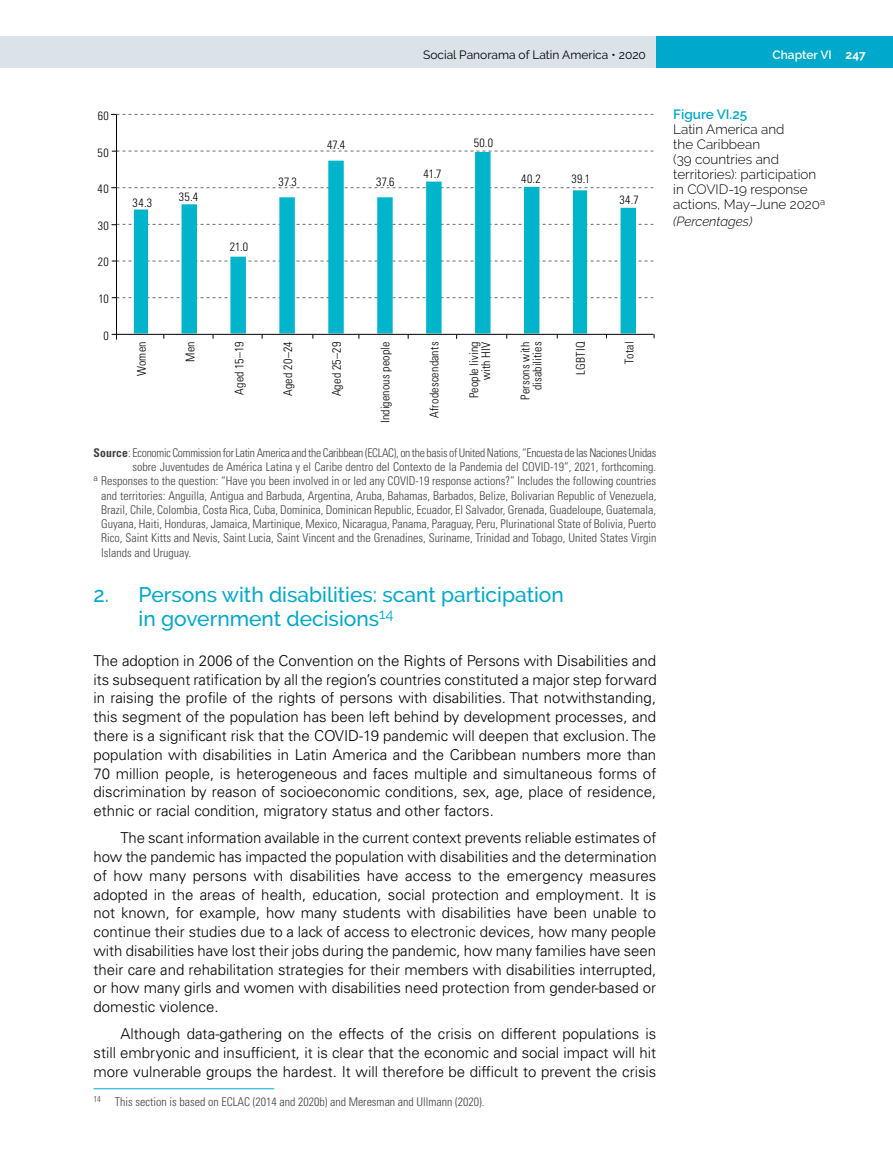
<style>
.page{position:relative;width:893px;height:1170px;background:#fff}
.page>*{position:absolute;margin:0;border:0;box-sizing:border-box;transform-origin:0 0}
.t1{font:500 21px/24px "Raleway";color:#00a8cb}
.t2{font:300 15px/18.8px "Univers LT Std";color:#000;text-align:justify}
.t3{font:300 13.5px/15px "Raleway";color:#000}
.t4{font:600 13.5px "Raleway";color:#00a8cb}
.t5{font:italic 300 13.2px "Raleway";color:#000}
.t6{font:300 condensed 12px "Univers LT Std";color:#414042}
.t7{font:300 condensed 12px/12px "Univers LT Std";letter-spacing:.015em;color:#000;text-align:right}
.t8{font:300 condensed 12px "Univers LT Std";letter-spacing:-.02em;color:#414042}
.t9{font:12px "Raleway";color:#000}
.t10{font:600 12px "Raleway";color:#fff}
.s1{font-weight:700}
</style>
<div class="page">
<div style="left:0;top:36px;width:656px;height:32px;background:#dbe3e9"></div>
<div style="left:656px;top:36px;width:237px;height:32px;background:#00a8cb"></div>
<hr style="left:116px;top:114px;width:1px;height:225px;background:#000">
<svg style="left:134px;top:152px;width:502px;height:181px"></svg>
<hr style="left:117px;top:334px;width:536px;height:1px;background:#000">
<svg style="left:112px;top:151px;width:541px;height:1px"></svg>
<svg style="left:111px;top:187px;width:542px;height:1px"></svg>
<svg style="left:111px;top:224px;width:542px;height:1px"></svg>
<svg style="left:112px;top:297px;width:541px;height:1px"></svg>
<svg style="left:112px;top:260px;width:541px;height:2px"></svg>
<svg style="left:111px;top:114px;width:542px;height:1px"></svg>
<hr style="left:94px;top:1088px;width:180px;height:1px;background:#00a8cb">
<p class="t7" style="left:98px;top:110px;width:13px">60</p>
<p class="t7" style="left:98px;top:146px;width:13px">50</p>
<p class="t7" style="left:98px;top:183px;width:13px">40</p>
<p class="t7" style="left:98px;top:219px;width:13px">30</p>
<p class="t7" style="left:98px;top:256px;width:13px">20</p>
<p class="t7" style="left:98px;top:293px;width:12px">10</p>
<p class="t7" style="left:133px;top:197px;width:21px">34.3</p>
<p class="t7" style="left:179px;top:191px;width:21px">35.4</p>
<p class="t7" style="left:230px;top:241px;width:20px">21.0</p>
<p class="t7" style="left:279px;top:176px;width:20px">37.3</p>
<p class="t7" style="left:327px;top:139px;width:20px">47.4</p>
<p class="t7" style="left:376px;top:176px;width:20px">37.6</p>
<p class="t9" style="left:423px;top:47px;width:224px">Social Panorama of Latin America • 2020</p>
<p class="t10" style="left:773px;top:47px;width:95px">Chapter VI <span class="s1">247</span></p>
<p class="t7" style="left:424px;top:167px;width:19px">41.7</p>
<p class="t7" style="left:474px;top:137px;width:21px">50.0</p>
<p class="t7" style="left:521px;top:173px;width:21px">40.2</p>
<p class="t7" style="left:571px;top:173px;width:20px">39.1</p>
<p class="t7" style="left:619px;top:193px;width:21px">34.7</p>
<p class="t4" style="left:673px;top:106px;width:75px">Figure VI.25</p>
<p class="t3" style="left:673px;top:122px;width:153px">Latin America and<br>the Caribbean<br>(39 countries and territories): participation in COVID-19 response actions, May–June 2020<sup>a</sup></p>
<p class="t5" style="left:673px;top:213px;width:81px">(Percentages)</p>
<p class="t7" style="left:103px;top:329px;width:7px">0</p>
<p class="t7" style="left:136px;top:376px;width:36px;rotate:-90deg">Women</p>
<p class="t7" style="left:184px;top:362px;width:22px;rotate:-90deg">Men</p>
<p class="t7" style="left:233px;top:395px;width:55px;rotate:-90deg">Aged 15–19</p>
<p class="t7" style="left:282px;top:396px;width:56px;rotate:-90deg">Aged 20–24</p>
<p class="t7" style="left:331px;top:396px;width:56px;rotate:-90deg">Aged 25–29</p>
<p class="t7" style="left:379px;top:423px;width:83px;rotate:-90deg">Indigenous people</p>
<p class="t7" style="left:428px;top:418px;width:78px;rotate:-90deg">Afrodescendants</p>
<p class="t7" style="left:468px;top:398px;width:58px;rotate:-90deg">People living with HIV</p>
<p class="t7" style="left:519px;top:399px;width:60px;rotate:-90deg">Persons with disabilities</p>
<p class="t7" style="left:574px;top:375px;width:35px;rotate:-90deg">LGBTIQ</p>
<p class="t7" style="left:623px;top:363px;width:24px;rotate:-90deg">Total</p>
<p class="t8" style="left:94px;top:445px;width:564px"><span class="s1">Source</span>: Economic Commission for Latin America and the Caribbean (ECLAC), on the basis of United Nations, “Encuesta de las Naciones Unidas</p>
<p class="t6" style="left:133px;top:459px;width:525px">sobre Juventudes de América Latina y el Caribe dentro del Contexto de la Pandemia del COVID-19”, 2021, forthcoming.</p>
<p class="t6" style="left:94px;top:474px;width:564px"><sup>a</sup> Responses to the question: “Have you been involved in or led any COVID-19 response actions?” Includes the following countries</p>
<p class="t6" style="left:101px;top:488px;width:557px">and territories: Anguilla, Antigua and Barbuda, Argentina, Aruba, Bahamas, Barbados, Belize, Bolivarian Republic of Venezuela,</p>
<p class="t6" style="left:101px;top:502px;width:557px">Brazil, Chile, Colombia, Costa Rica, Cuba, Dominica, Dominican Republic, Ecuador, El Salvador, Grenada, Guadeloupe, Guatemala,</p>
<p class="t6" style="left:101px;top:516px;width:557px">Guyana, Haiti, Honduras, Jamaica, Martinique, Mexico, Nicaragua, Panama, Paraguay, Peru, Plurinational State of Bolivia, Puerto</p>
<p class="t6" style="left:101px;top:531px;width:557px">Rico, Saint Kitts and Nevis, Saint Lucia, Saint Vincent and the Grenadines, Suriname, Trinidad and Tobago, United States Virgin</p>
<p class="t6" style="left:101px;top:545px;width:92px">Islands and Uruguay.</p>
<h1 class="t1" style="left:139px;top:582px;width:427px;text-indent:-45px">2. Persons with disabilities: scant participation in government decisions<sup>14</sup></h1>
<p class="t2" style="left:94px;top:651px;width:565px">The adoption in 2006 of the Convention on the Rights of Persons with Disabilities and its subsequent ratification by all the region’s countries constituted a major step forward in raising the profile of the rights of persons with disabilities. That notwithstanding, this segment of the population has been left behind by development processes, and there is a significant risk that the COVID-19 pandemic will deepen that exclusion. The population with disabilities in Latin America and the Caribbean numbers more than 70 million people, is heterogeneous and faces multiple and simultaneous forms of discrimination by reason of socioeconomic conditions, sex, age, place of residence, ethnic or racial condition, migratory status and other factors.</p>
<p class="t2" style="left:94px;top:828px;width:565px;text-indent:27px">The scant information available in the current context prevents reliable estimates of how the pandemic has impacted the population with disabilities and the determination of how many persons with disabilities have access to the emergency measures adopted in the areas of health, education, social protection and employment. It is not known, for example, how many students with disabilities have been unable to continue their studies due to a lack of access to electronic devices, how many people with disabilities have lost their jobs during the pandemic, how many families have seen their care and rehabilitation strategies for their members with disabilities interrupted, or how many girls and women with disabilities need protection from gender-based or domestic violence.</p>
<p class="t2" style="left:94px;top:1024px;width:564px;text-indent:27px">Although data-gathering on the effects of the crisis on different populations is still embryonic and insufficient, it is clear that the economic and social impact will hit more vulnerable groups the hardest. It will therefore be difficult to prevent the crisis</p>
<p class="t6" style="left:94px;top:1094px;width:393px"><sup>14</sup> This section is based on ECLAC (2014 and 2020b) and Meresman and Ullmann (2020).</p>
</div>
